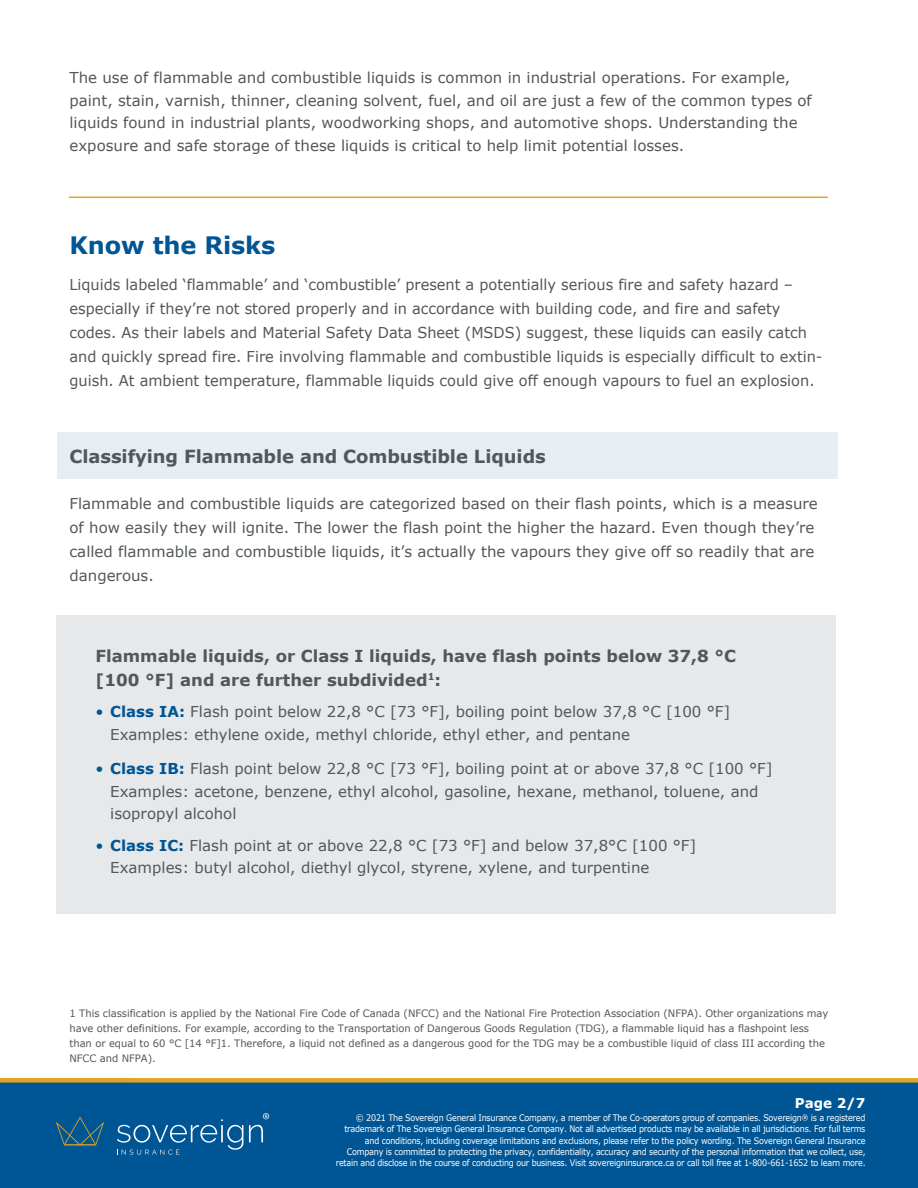
<style>
.page{position:relative;width:918px;height:1188px;background:#fff}
.page>*{position:absolute;margin:0;border:0;box-sizing:border-box;transform-origin:0 0}
.t1{font:700 24px "Verdana";letter-spacing:-.005em;color:#005594}
.t2{font:700 18px "Verdana";letter-spacing:-.005em;color:#525759}
.t3{font:700 16.5px/24px "Verdana";color:#525759}
.t4{font:15px/22.5px "Verdana";color:#525759}
.t5{font:700 13.5px "Verdana";color:#fff}
.t6{font:10.2px/15px "Verdana";letter-spacing:-.005em;color:#525759}
.t7{font:9px/11.2px "Verdana";letter-spacing:-.025em;color:#fff;text-align:right;scale:.89 1}
.s1{color:#005594}
.s2{font-weight:700;color:#005594}
</style>
<div class="page">
<div style="left:56px;top:615px;width:780px;height:299px;background:#e7e8e9"></div>
<div style="left:57px;top:432px;width:781px;height:46px;background:#e6eef4"></div>
<div style="left:0;top:1080px;width:918px;height:108px;background:#005594"></div>
<svg style="left:56px;top:1117px;width:48px;height:28px"></svg>
<svg style="left:249px;top:1125px;width:14px;height:17px"></svg>
<svg style="left:117px;top:1119px;width:126px;height:36px"></svg>
<svg style="left:263px;top:1113px;width:6px;height:6px"></svg>
<div style="left:0;top:1078px;width:918px;height:5px;background:#e4a323"></div>
<hr style="left:69px;top:197px;width:759px;height:1px;background:#e4a323">
<p class="t4" style="left:70px;top:67px;width:744px">The use of flammable and combustible liquids is common in industrial operations. For example, paint, stain, varnish, thinner, cleaning solvent, fuel, and oil are just a few of the common types of liquids found in industrial plants, woodworking shops, and automotive shops. Understanding the exposure and safe storage of these liquids is critical to help limit potential losses.</p>
<h1 class="t1" style="left:70px;top:230px;width:207px">Know the Risks</h1>
<p class="t4" style="left:70px;top:273px;width:755px;line-height:24px">Liquids labeled ‘flammable’ and ‘combustible’ present a potentially serious fire and safety hazard – especially if they’re not stored properly and in accordance with building code, and fire and safety codes. As their labels and Material Safety Data Sheet (MSDS) suggest, these liquids can easily catch and quickly spread fire. Fire involving flammable and combustible liquids is especially difficult to extin&shy;guish. At ambient temperature, flammable liquids could give off enough vapours to fuel an explosion.</p>
<p class="t2" style="left:70px;top:444px;width:478px">Classifying Flammable and Combustible Liquids</p>
<p class="t4" style="left:70px;top:492px;width:750px;line-height:24px">Flammable and combustible liquids are categorized based on their flash points, which is a measure of how easily they will ignite. The lower the flash point the higher the hazard. Even though they’re called flammable and combustible liquids, it’s actually the vapours they give off so readily that are dangerous.</p>
<p class="t3" style="left:95px;top:644px;width:642px">Flammable liquids, or Class I liquids, have flash points below 37,8 °C [100 °F] and are further subdivided<sup>1</sup>:</p>
<p class="t4" style="left:110px;top:701px;width:622px;text-indent:-15px"><span class="s1">•</span> <span class="s2">Class IA:</span> Flash point below 22,8 °C [73 °F], boiling point below 37,8 °C [100 °F]<br>Examples: ethylene oxide, methyl chloride, ethyl ether, and pentane</p>
<p class="t4" style="left:110px;top:758px;width:664px;text-indent:-15px"><span class="s1">•</span> <span class="s2">Class IB:</span> Flash point below 22,8 °C [73 °F], boiling point at or above 37,8 °C [100 °F]<br>Examples: acetone, benzene, ethyl alcohol, gasoline, hexane, methanol, toluene, and isopropyl alcohol</p>
<p class="t4" style="left:110px;top:834px;width:588px;text-indent:-15px"><span class="s1">•</span> <span class="s2">Class IC:</span> Flash point at or above 22,8 °C [73 °F] and below 37,8°C [100 °F]<br>Examples: butyl alcohol, diethyl glycol, styrene, xylene, and turpentine</p>
<p class="t6" style="left:70px;top:1006px;width:761px">1 This classification is applied by the National Fire Code of Canada (NFCC) and the National Fire Protection Association (NFPA). Other organizations may have other definitions. For example, according to the Transportation of Dangerous Goods Regulation (TDG), a flammable liquid has a flashpoint less than or equal to 60 °C [14 °F]1. Therefore, a liquid not defined as a dangerous good for the TDG may be a combustible liquid of class III according the NFCC and NFPA).</p>
<p class="t5" style="left:795px;top:1094px;width:72px">Page 2/7</p>
<p class="t7" style="left:336px;top:1112px;width:597px">© 2021 The Sovereign General Insurance Company, a member of The Co-operators group of companies. Sovereign<sup>®</sup> is a registered trademark of The Sovereign General Insurance Company. Not all advertised products may be available in all jurisdictions. For full terms and conditions, including coverage limitations and exclusions, please refer to the policy wording. The Sovereign General Insurance Company is committed to protecting the privacy, confidentiality, accuracy and security of the personal information that we collect, use, retain and disclose in the course of conducting our business. Visit sovereigninsurance.ca or call toll free at 1-800-661-1652 to learn more.</p>
</div>
